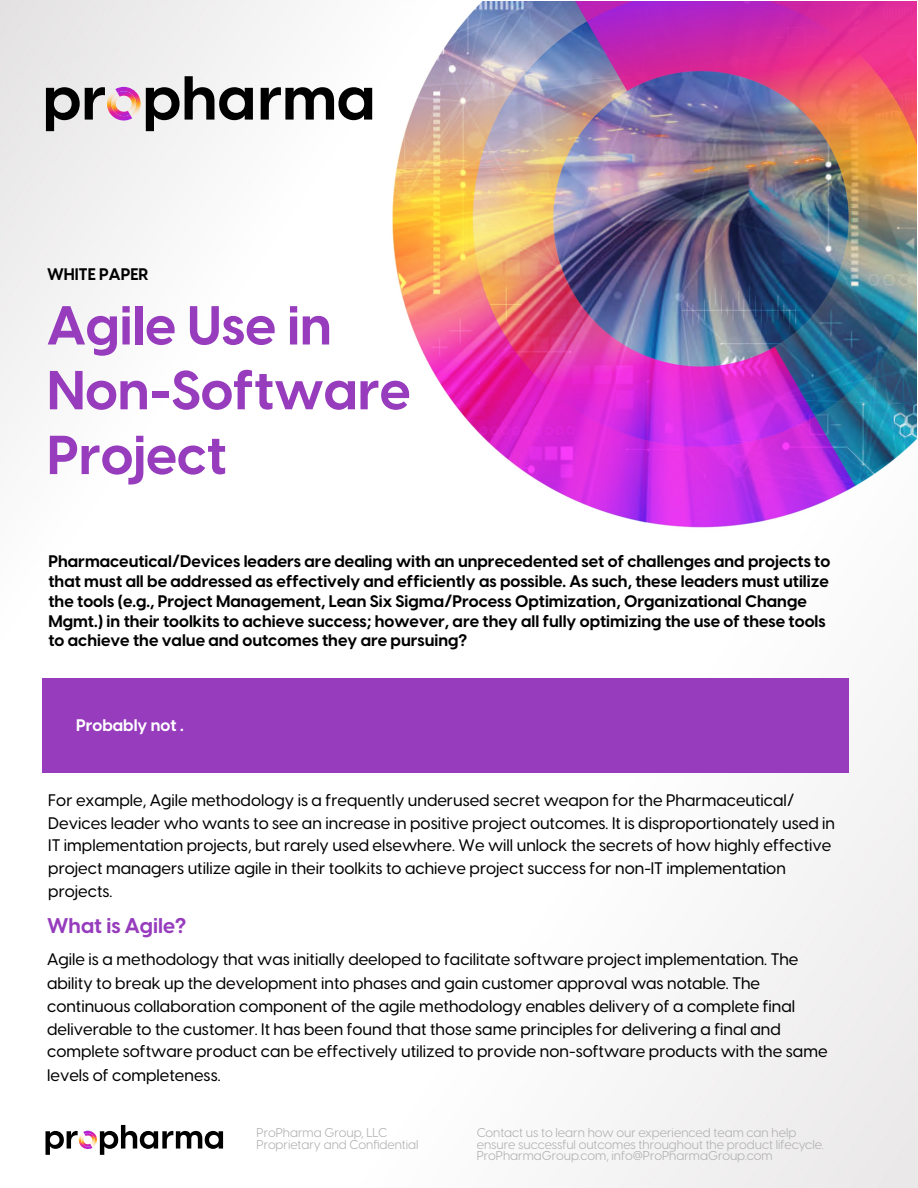
<style>
.page{position:relative;width:918px;height:1188px;background:#fff}
.page>*{position:absolute;margin:0;border:0;box-sizing:border-box;transform-origin:0 0}
.t1{font:700 54px/64.8px "Visby CF";color:#963cbd}
.t2{font:700 21px "Visby CF";color:#963cbd}
.t3{font:500 16.5px/22.8px "Visby CF";color:#000}
.t4{font:700 16.5px/19.8px "Visby CF";color:#000}
.t5{font:700 16.5px "Visby CF";color:#fff}
.t6{font:12.6px/11.6px "Visby CF";color:#afafaf}
</style>
<div class="page">
<img style="left:0;top:1px;width:916px;height:1187px">
<svg style="left:46px;top:76px;width:326px;height:55px"></svg>
<svg style="left:46px;top:1125px;width:177px;height:30px"></svg>
<div style="left:42px;top:678px;width:807px;height:94px;background:#963cbd"></div>
<p class="t4" style="left:47px;top:264px;width:103px">WHITE PAPER</p>
<h1 class="t1" style="left:47px;top:290px;width:365px">Agile Use in<br>Non-Software<br>Project</h1>
<p class="t4" style="left:48px;top:550px;width:783px">Pharmaceutical/Devices leaders are dealing with an unprecedented set of challenges and projects to that must all be addressed as effectively and efficiently as possible. As such, these leaders must utilize the tools (e.g., Project Management, Lean Six Sigma/Process Optimization, Organizational Change Mgmt.) in their toolkits to achieve success; however, are they all fully optimizing the use of these tools to achieve the value and outcomes they are pursuing?</p>
<p class="t5" style="left:76px;top:713px;width:109px">Probably not .</p>
<p class="t3" style="left:48px;top:788px;width:788px">For example, Agile methodology is a frequently underused secret weapon for the Pharmaceutical/ Devices leader who wants to see an increase in positive project outcomes. It is disproportionately used in IT implementation projects, but rarely used elsewhere. We will unlock the secrets of how highly effective project managers utilize agile in their toolkits to achieve project success for non-IT implementation projects.</p>
<p class="t2" style="left:47px;top:909px;width:140px">What is Agile?</p>
<p class="t3" style="left:47px;top:946px;width:782px">Agile is a methodology that was initially deeloped to facilitate software project implementation. The ability to break up the development into phases and gain customer approval was notable. The continuous collaboration component of the agile methodology enables delivery of a complete final deliverable to the customer. It has been found that those same principles for delivering a final and complete software product can be effectively utilized to provide non-software products with the same</p>
<p class="t3" style="left:47px;top:1063px;width:175px">levels of completeness.</p>
<p class="t6" style="left:257px;top:1128px;width:163px">ProPharma Group, LLC<br>Proprietary and Confidential</p>
<p class="t6" style="left:477px;top:1128px;width:349px">Contact us to learn how our experienced team can help ensure successful outcomes throughout the product lifecycle.<br>ProPharmaGroup.com, info@ProPharmaGroup.com</p>
</div>
